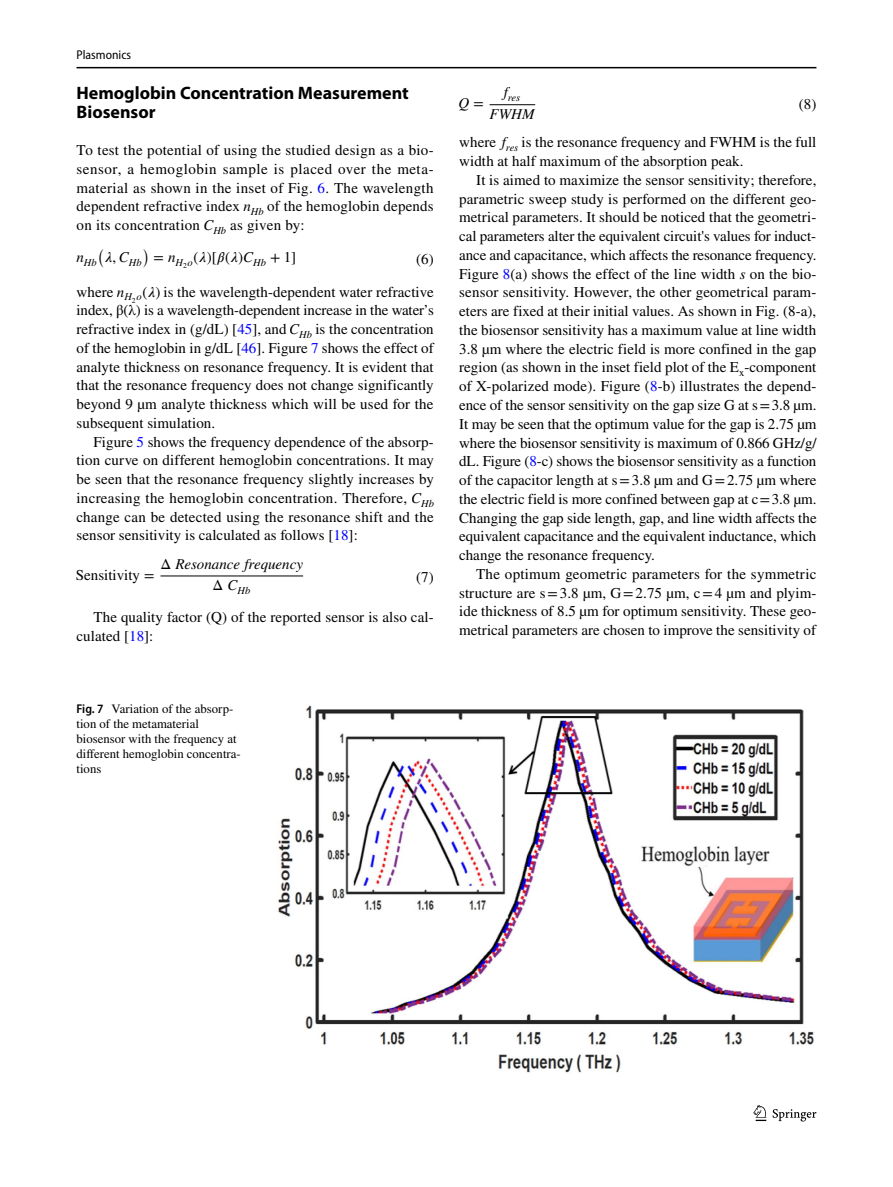
<style>
.page{position:relative;width:893px;height:1187px;background:#fff}
.page>*{position:absolute;margin:0;border:0;box-sizing:border-box;transform-origin:0 0}
.t1{font:700 18px/18.8px "Myriad Pro";color:#000}
.t2{font:15px/18.8px "STIX";letter-spacing:.005em;color:#000;text-align:justify}
.t3{font:15px "STIX Math Regular 7";color:#000}
.t4{font:15px "STIX General Italic 8";color:#000}
.t5{font:15px "STIX General Regular 7";color:#000}
.t6{font:15px "STIX General Italic 10";color:#000}
.t7{font:15px "STIX Math Extensions Regular 3";color:#000}
.t8{font:12.75px/15px "STIX";color:#000}
.t9{font:semi-condensed 12.75px "Myriad Pro";color:#000}
.t10{font:10.5px "STIX General Italic 7";color:#000}
.t11{font:10.5px "STIX General Italic 8";color:#000}
.t12{font:10.5px "STIX General Italic 10";color:#000}
.s1{color:#00f}
.s2{font-family:"STIX General Italic 11"}
.s3{font-family:"STIX General Italic 12"}
.s4{font-family:"STIX General Italic 7"}
.s5{font-family:"STIX Math Italic 5"}
.s6{font-family:"STIX General Regular 6"}
.s7{font-family:"STIX General Italic 13"}
.s8{font-family:"STIX Math Regular 10"}
.s9{font-family:"STIX Math Italic 6"}
.s10{font-family:"STIX General Italic 14"}
.s11{font-family:"STIX General Italic 6"}
.s12{font-family:"STIX Math Regular 8"}
.s13{font-family:"Myriad Pro";font-weight:600;font-stretch:semi-condensed}
.s14{font-family:"STIX Math Regular 9"}
.s15{font-family:"STIX General Italic 9"}
.s16{font-style:italic}
</style>
<div class="page">
<hr style="left:77px;top:67px;width:739px;height:1px;background:#000">
<svg style="left:753px;top:1105px;width:13px;height:15px"></svg>
<svg style="left:773px;top:1109px;width:43px;height:12px"></svg>
<hr style="left:161px;top:575px;width:142px;height:1px;background:#000">
<hr style="left:490px;top:104px;width:45px;height:1px;background:#000">
<img style="left:277px;top:705px;width:538px;height:368px">
<p class="t9" style="left:77px;top:48px;width:56px">Plasmonics</p>
<p class="t1" style="left:77px;top:83px;width:334px">Hemoglobin Concentration Measurement<br>Biosensor</p>
<p class="t2" style="left:77px;top:142px;width:359px">To test the potential of using the studied design as a bio&shy;sensor, a hemoglobin sample is placed over the meta&shy;material as shown in the inset of Fig. <span class="s1">6</span>. The wavelength dependent refractive index <span class="s2">n</span><sub>Hb</sub> of the hemoglobin depends on its concentration <span class="s3">C</span><sub>Hb</sub> as given by:</p>
<p class="t7" style="left:97px;top:236px;width:9px">(</p>
<p class="t10" style="left:104px;top:258px;width:39px"><sup>𝜆</sup><sup>,</sup> <sup>C</sup>Hb</p>
<p class="t7" style="left:142px;top:236px;width:9px">)</p>
<p class="t3" style="left:154px;top:251px;width:144px">= <span class="s4">n</span><sub>H</sub><sub>2</sub><sub>o</sub>(<span class="s5">𝜆</span>)[<span class="s5">𝛽</span>(<span class="s5">𝜆</span>)<span class="s4">C</span><sub>Hb</sub> + <span class="s6">1</span>]</p>
<p class="t10" style="left:76px;top:258px;width:22px"><sup>n</sup>Hb</p>
<p class="t2" style="left:416px;top:251px;width:19px">(6)</p>
<p class="t2" style="left:77px;top:283px;width:359px">where <span class="s7">n</span><sub>H</sub><sub>2</sub><sub>o</sub><span class="s8">(</span><span class="s9">𝜆</span><span class="s8">)</span> is the wavelength-dependent water refractive index, β(λ) is a wavelength-dependent increase in the water’s refractive index in (g/dL) [<span class="s1">45</span>], and <span class="s10">C</span><sub>Hb</sub> is the concentration of the hemoglobin in g/dL [<span class="s1">46</span>]. Figure <span class="s1">7</span> shows the effect of analyte thickness on resonance frequency. It is evident that that the resonance frequency does not change significantly beyond 9 µm analyte thickness which will be used for the subsequent simulation.</p>
<p class="t2" style="left:77px;top:433px;width:359px;text-indent:17px">Figure <span class="s1">5</span> shows the frequency dependence of the absorp&shy;tion curve on different hemoglobin concentrations. It may be seen that the resonance frequency slightly increases by increasing the hemoglobin concentration. Therefore, <span class="s11">C</span><sub>Hb </sub>change can be detected using the resonance shift and the sensor sensitivity is calculated as follows [<span class="s1">18</span>]:</p>
<p class="t4" style="left:161px;top:559px;width:144px"><span class="s12">Δ</span> Resonance frequency</p>
<p class="t11" style="left:213px;top:586px;width:39px"><sup>Δ</sup> <sup>C</sup>Hb</p>
<p class="t5" style="left:76px;top:569px;width:80px">Sensitivity <span class="s12">=</span></p>
<p class="t2" style="left:416px;top:569px;width:19px">(7)</p>
<p class="t2" style="left:77px;top:608px;width:359px;text-indent:17px">The quality factor (Q) of the reported sensor is also cal&shy;culated [<span class="s1">18</span>]:</p>
<p class="t8" style="left:77px;top:702px;width:166px"><span class="s13">Fig. 7</span> Variation of the absorp&shy;tion of the metamaterial biosensor with the frequency at different hemoglobin concentra&shy;tions</p>
<p class="t12" style="left:504px;top:94px;width:18px"><sup>f</sup>res</p>
<p class="t6" style="left:490px;top:109px;width:46px">FWHM</p>
<p class="t6" style="left:458px;top:98px;width:27px">Q <span class="s14">=</span></p>
<p class="t2" style="left:799px;top:95px;width:19px">(8)</p>
<p class="t2" style="left:459px;top:134px;width:359px">where <span class="s15">f</span><sub>res</sub> is the resonance frequency and FWHM is the full width at half maximum of the absorption peak.</p>
<p class="t2" style="left:459px;top:171px;width:359px;text-indent:17px">It is aimed to maximize the sensor sensitivity; therefore, parametric sweep study is performed on the different geo&shy;metrical parameters. It should be noticed that the geometri&shy;cal parameters alter the equivalent circuit's values for induct&shy;ance and capacitance, which affects the resonance frequency.<br>Figure <span class="s1">8</span>(a) shows the effect of the line width <span class="s16">s</span> on the bio&shy;sensor sensitivity. However, the other geometrical param&shy;eters are fixed at their initial values. As shown in Fig. (8-a), the biosensor sensitivity has a maximum value at line width 3.8 µm where the electric field is more confined in the gap region (as shown in the inset field plot of the E<sub>x</sub>-component of X-polarized mode). Figure (<span class="s1">8</span>-b) illustrates the depend&shy;ence of the sensor sensitivity on the gap size G at s=3.8 µm.<br>It may be seen that the optimum value for the gap is 2.75 µm where the biosensor sensitivity is maximum of 0.866 GHz/g/ dL. Figure (<span class="s1">8</span>-c) shows the biosensor sensitivity as a function of the capacitor length at s=3.8 µm and G=2.75 µm where the electric field is more confined between gap at c=3.8 µm.<br>Changing the gap side length, gap, and line width affects the equivalent capacitance and the equivalent inductance, which change the resonance frequency.</p>
<p class="t2" style="left:459px;top:565px;width:359px;text-indent:17px">The optimum geometric parameters for the symmetric structure are s=3.8 µm, G=2.75 µm, c=4 µm and plyim&shy;ide thickness of 8.5 µm for optimum sensitivity. These geo&shy;metrical parameters are chosen to improve the sensitivity of</p>
</div>
